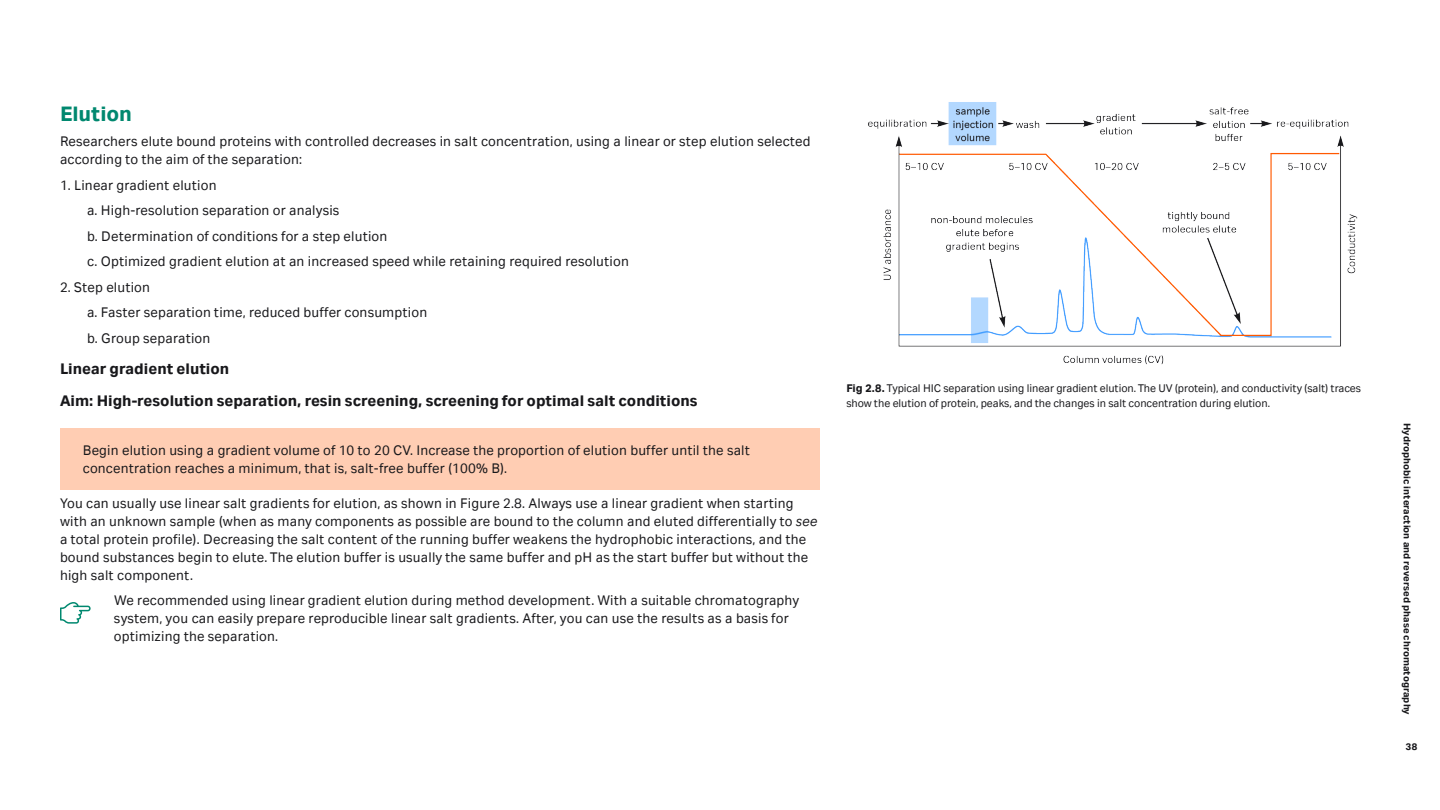
<style>
.page{position:relative;width:1440px;height:810px;background:#fff}
.page>*{position:absolute;margin:0;border:0;box-sizing:border-box;transform-origin:0 0}
.t1{font:700 22.5px "Cytiva Aktiv";color:#00886f}
.t2{font:700 16.5px/31.5px "Cytiva Aktiv";color:#18181b}
.t3{font:15px/18px "Cytiva Aktiv";letter-spacing:.01em;color:#18181b}
.t4{font:12px/15px "Cytiva Aktiv";letter-spacing:-.005em;color:#18181b}
.t5{font:700 10.5px "Cytiva Aktiv";color:#18181b}
.s1{font-style:italic}
.s2{font-weight:700}
</style>
<div class="page">
<div style="left:60px;top:428px;width:759px;height:62px;background:#ffcdb3"></div>
<svg style="left:60px;top:602px;width:31px;height:22px"></svg>
<img style="left:868px;top:102px;width:490px;height:263px">
<h1 class="t1" style="left:60px;top:100px;width:74px">Elution</h1>
<p class="t3" style="left:60px;top:132px;width:752px">Researchers elute bound proteins with controlled decreases in salt concentration, using a linear or step elution selected according to the aim of the separation:</p>
<p class="t3" style="left:87px;top:172px;width:543px;line-height:25.5px;text-indent:-27px">1. Linear gradient elution<br>a. High-resolution separation or analysis<br>b. Determination of conditions for a step elution<br>c. Optimized gradient elution at an increased speed while retaining required resolution</p>
<p class="t3" style="left:87px;top:274px;width:342px;line-height:25.5px;text-indent:-27px">2. Step elution<br>a. Faster separation time, reduced buffer consumption b. Group separation</p>
<p class="t2" style="left:60px;top:353px;width:639px">Linear gradient elution<br>Aim: High-resolution separation, resin screening, screening for optimal salt conditions</p>
<p class="t3" style="left:83px;top:441px;width:669px">Begin elution using a gradient volume of 10 to 20 CV. Increase the proportion of elution buffer until the salt concentration reaches a minimum, that is, salt-free buffer (100% B).</p>
<p class="t3" style="left:60px;top:494px;width:759px">You can usually use linear salt gradients for elution, as shown in Figure 2.8. Always use a linear gradient when starting with an unknown sample (when as many components as possible are bound to the column and eluted differentially to <span class="s1">see </span>a total protein profile). Decreasing the salt content of the running buffer weakens the hydrophobic interactions, and the bound substances begin to elute. The elution buffer is usually the same buffer and pH as the start buffer but without the high salt component.</p>
<p class="t3" style="left:114px;top:591px;width:687px">We recommended using linear gradient elution during method development. With a suitable chromatography system, you can easily prepare reproducible linear salt gradients. After, you can use the results as a basis for optimizing the separation.</p>
<p class="t4" style="left:846px;top:380px;width:516px"><span class="s2">Fig 2.8.</span> Typical HIC separation using linear gradient elution. The UV (protein), and conductivity (salt) traces show the elution of protein, peaks, and the changes in salt concentration during elution.</p>
<p class="t5" style="left:1413px;top:423px;width:293px;rotate:90deg">Hydrophobic interaction and reversed phase chromatography</p>
<p class="t5" style="left:1406px;top:741px;width:14px">38</p>
</div>
